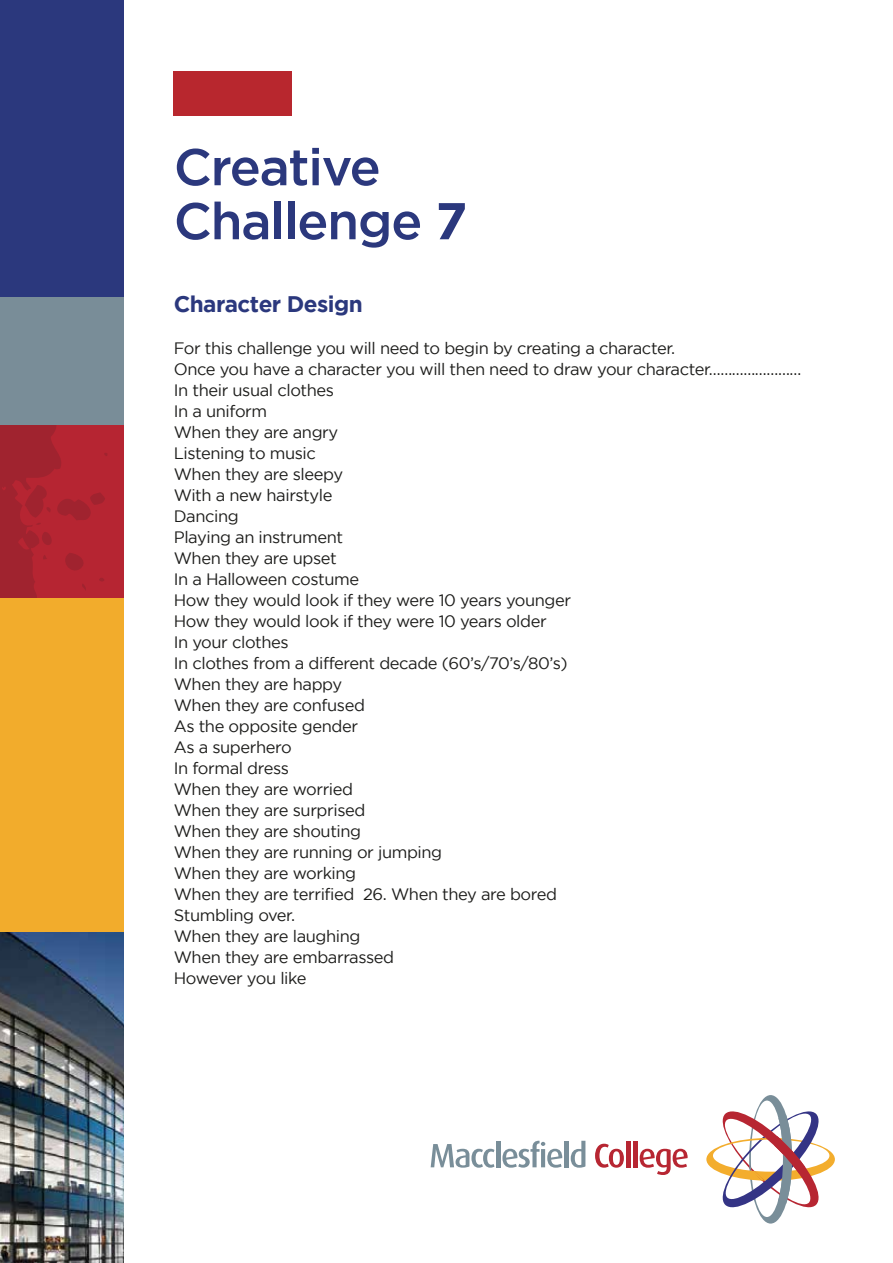
<style>
.page{position:relative;width:893px;height:1263px;background:#fff}
.page>*{position:absolute;margin:0;border:0;box-sizing:border-box;transform-origin:0 0}
.t1{font:500 51.6px/54px "Gotham";letter-spacing:-.025em;color:#2b387d}
.t2{font:700 22.5px "Gotham";letter-spacing:-.025em;color:#2b387d}
.t3{font:16.5px/21px "Gotham";letter-spacing:-.025em;color:#1d1d1b}
.s1{font-weight:700}
</style>
<div class="page">
<div style="left:174px;top:71px;width:118px;height:44px;background:#b8272e"></div>
<svg style="left:706px;top:1095px;width:129px;height:128px"></svg>
<svg style="left:431px;top:1144px;width:63px;height:24px"></svg>
<hr style="left:496px;top:1141px;width:4px;height:26px;background:#798e99">
<svg style="left:502px;top:1140px;width:60px;height:28px"></svg>
<div style="left:564px;top:1141px;width:5px;height:26px;background:#798e99"></div>
<svg style="left:571px;top:1141px;width:14px;height:27px"></svg>
<svg style="left:595px;top:1144px;width:29px;height:24px"></svg>
<hr style="left:626px;top:1141px;width:4px;height:26px;background:#b72632">
<hr style="left:633px;top:1141px;width:4px;height:26px;background:#b72632">
<svg style="left:640px;top:1149px;width:48px;height:26px"></svg>
<img style="left:0;top:932px;width:124px;height:331px">
<div style="left:0;top:0;width:124px;height:437px;background:#2b387d"></div>
<div style="left:0;top:380px;width:124px;height:504px;background:#b62532"></div>
<div style="left:0;top:297px;width:124px;height:128px;background:#798d98"></div>
<div style="left:0;top:598px;width:124px;height:334px;background:#f2ac2c"></div>
<svg style="left:0;top:425px;width:107px;height:173px"></svg>
<h1 class="t1" style="left:174px;top:139px;width:295px">Creative<br>Challenge <span class="s1">7</span></h1>
<h2 class="t2" style="left:174px;top:290px;width:191px">Character Design</h2>
<p class="t3" style="left:174px;top:337px;width:629px">For this challenge you will need to begin by creating a character.<br>Once you have a character you will then need to draw your character……………………<br>In their usual clothes<br>In a uniform<br>When they are angry<br>Listening to music<br>When they are sleepy<br>With a new hairstyle<br>Dancing<br>Playing an instrument<br>When they are upset<br>In a Halloween costume<br>How they would look if they were 10 years younger<br>How they would look if they were 10 years older<br>In your clothes<br>In clothes from a different decade (60’s/70’s/80’s)<br>When they are happy<br>When they are confused<br>As the opposite gender<br>As a superhero<br>In formal dress<br>When they are worried<br>When they are surprised<br>When they are shouting<br>When they are running or jumping<br>When they are working<br>When they are terrified 26. When they are bored<br>Stumbling over.<br>When they are laughing<br>When they are embarrassed<br>However you like</p>
</div>
